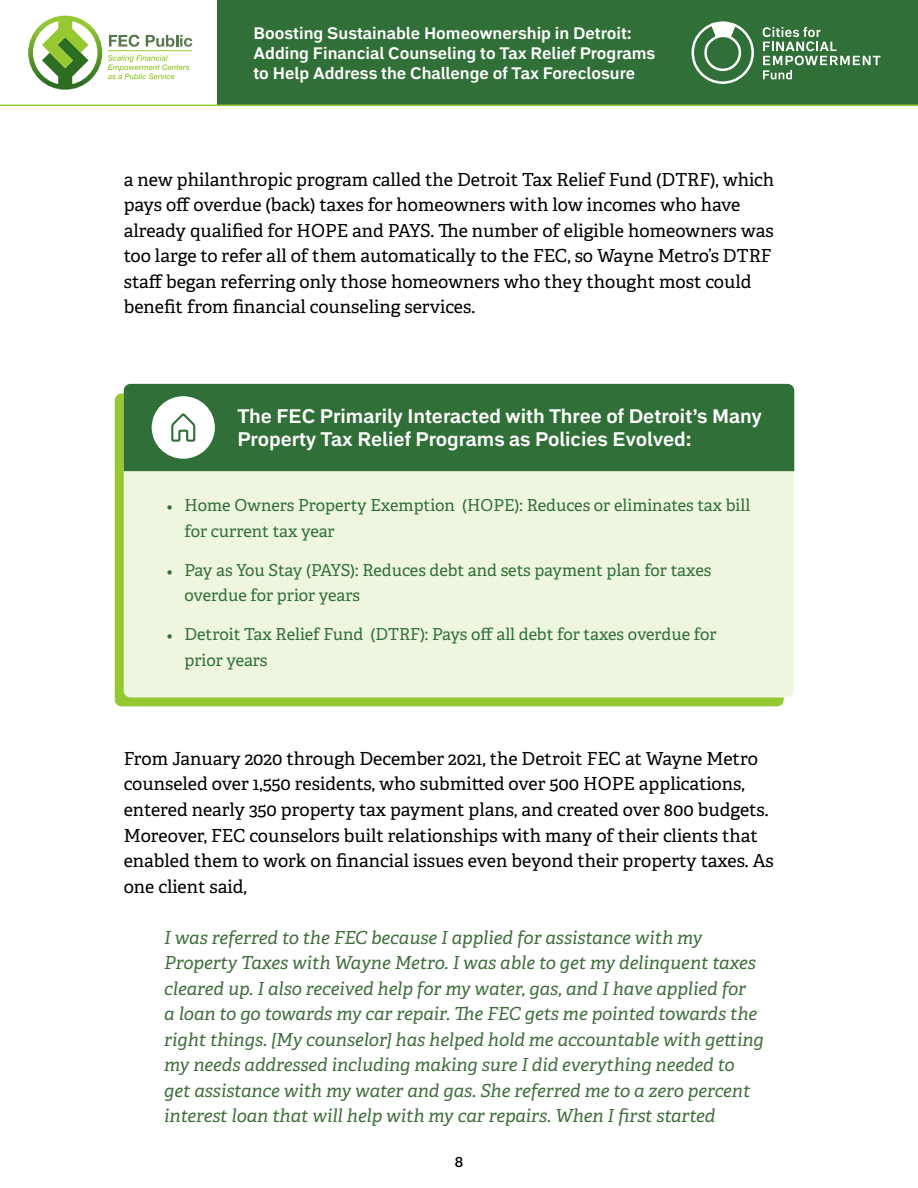
<style>
.page{position:relative;width:918px;height:1188px;background:#fff}
.page>*{position:absolute;margin:0;border:0;box-sizing:border-box;transform-origin:0 0}
.t1{font:700 19.5px/23.7px "Embarcadero MVB Pro";color:#fff}
.t2{font:18px/25.5px "Adelle";color:#000}
.t3{font:italic 18px/25.5px "Adelle";color:#406e3d}
.t4{font:16.5px/25.5px "Adelle";color:#317037}
.t5{font:700 16.5px/19.8px "Embarcadero MVB Pro";color:#fff}
.t6{font:500 15px "Embarcadero MVB Pro";color:#000}
.s1{font-family:"Minion Pro"}
</style>
<div class="page">
<svg style="left:109px;top:35px;width:30px;height:12px"></svg>
<svg style="left:146px;top:35px;width:46px;height:12px"></svg>
<svg style="left:108px;top:55px;width:81px;height:24px"></svg>
<hr style="left:108px;top:50px;width:84px;height:1px;background:#96c832">
<svg style="left:28px;top:16px;width:74px;height:74px"></svg>
<div style="left:218px;top:0;width:700px;height:105px;background:#306f37"></div>
<svg style="left:691px;top:21px;width:63px;height:63px"></svg>
<svg style="left:763px;top:27px;width:117px;height:52px"></svg>
<hr style="left:0;top:105px;width:918px;height:1px;background:#96c832">
<div style="left:115px;top:393px;width:669px;height:313px;background:#eff6e0"></div>
<div style="left:124px;top:384px;width:670px;height:87px;background:#306f37"></div>
<div style="left:152px;top:396px;width:63px;height:63px;background:#fff;border-radius:50%"></div>
<svg style="left:171px;top:413px;width:24px;height:29px"></svg>
<p class="t5" style="left:254px;top:23px;width:403px">Boosting Sustainable Homeownership in Detroit:<br>Adding Financial Counseling to Tax Relief Programs to Help Address the Challenge of Tax Foreclosure</p>
<p class="t2" style="left:124px;top:167px;width:652px">a new philanthropic program called the Detroit Tax Relief Fund (DTRF), which pays off overdue (back) taxes for homeowners with low incomes who have already qualified for HOPE and PAYS. The number of eligible homeowners was too large to refer all of them automatically to the FEC, so Wayne Metro’s DTRF staff began referring only those homeowners who they thought most could benefit from financial counseling services.</p>
<p class="t1" style="left:237px;top:403px;width:526px">The FEC Primarily Interacted with Three of Detroit’s Many<br>Property Tax Relief Programs as Policies Evolved:</p>
<p class="t4" style="left:185px;top:493px;width:567px;text-indent:-18px"><span class="s1">•</span> Home Owners Property Exemption (HOPE): Reduces or eliminates tax bill for current tax year</p>
<p class="t4" style="left:185px;top:558px;width:528px;text-indent:-18px"><span class="s1">•</span> Pay as You Stay (PAYS): Reduces debt and sets payment plan for taxes overdue for prior years</p>
<p class="t4" style="left:185px;top:622px;width:534px;text-indent:-18px"><span class="s1">•</span> Detroit Tax Relief Fund (DTRF): Pays off all debt for taxes overdue for prior years</p>
<p class="t2" style="left:124px;top:746px;width:652px">From January 2020 through December 2021, the Detroit FEC at Wayne Metro counseled over 1,550 residents, who submitted over 500 HOPE applications, entered nearly 350 property tax payment plans, and created over 800 budgets.<br>Moreover, FEC counselors built relationships with many of their clients that enabled them to work on financial issues even beyond their property taxes. As one client said,</p>
<p class="t3" style="left:164px;top:925px;width:601px">I was referred to the FEC because I applied for assistance with my Property Taxes with Wayne Metro. I was able to get my delinquent taxes cleared up. I also received help for my water, gas, and I have applied for<br>a loan to go towards my car repair. The FEC gets me pointed towards the right things. [My counselor] has helped hold me accountable with getting my needs addressed including making sure I did everything needed to get assistance with my water and gas. She referred me to a zero percent interest loan that will help with my car repairs. When I first started</p>
<p class="t6" style="left:454px;top:1151px;width:11px">8</p>
</div>
